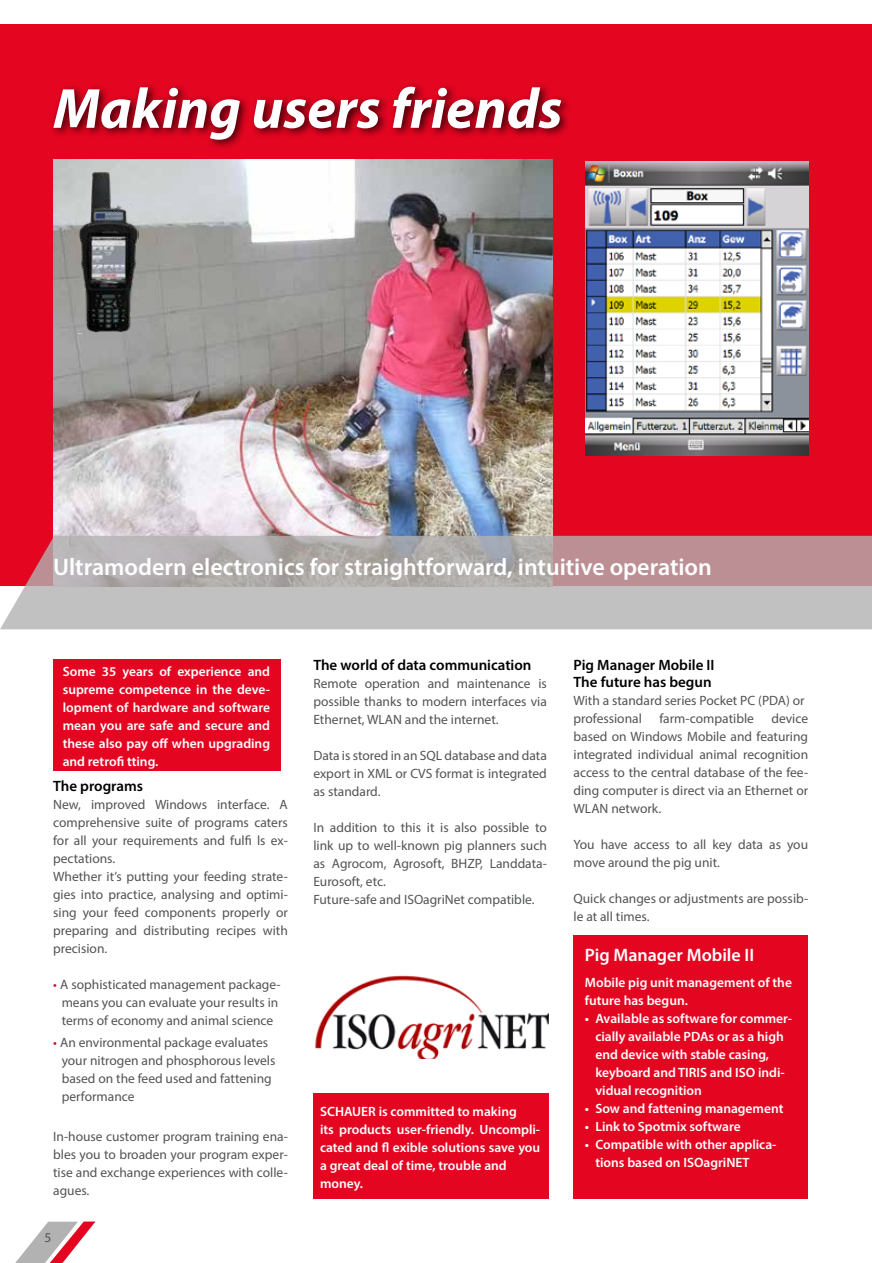
<style>
.page{position:relative;width:872px;height:1263px;background:#fff}
.page>*{position:absolute;margin:0;border:0;box-sizing:border-box;transform-origin:0 0}
.t1{font:italic 700 57px "Myriad Pro";color:#fff}
.t2{font:600 24px "Myriad Pro";color:#fff}
.t3{font:600 18px "Myriad Pro";color:#fff}
.t4{font:600 15px/16.5px "Myriad Pro";color:#000}
.t5{font:13.5px/18px "Myriad Pro";color:#525355}
.t6{font:600 13.5px/18px "Myriad Pro";color:#fff}
.s1{color:#e40521}
</style>
<div class="page">
<svg style="left:15px;top:1221px;width:80px;height:42px"></svg>
<div style="left:0;top:25px;width:872px;height:561px;background:#e40521"></div>
<div style="left:49px;top:81px;width:523px;height:69px;background:#000;opacity:.75"></div>
<img style="left:53px;top:159px;width:500px;height:377px">
<img style="left:585px;top:161px;width:223px;height:294px">
<svg style="left:0;top:536px;width:872px;height:93px;background:#bcacae"></svg>
<img style="left:79px;top:170px;width:59px;height:163px">
<div style="left:53px;top:659px;width:228px;height:112px;background:#e40521"></div>
<img style="left:315px;top:976px;width:234px;height:83px">
<div style="left:313px;top:1093px;width:235px;height:106px;background:#e40521"></div>
<div style="left:573px;top:935px;width:235px;height:264px;background:#e40521"></div>
<h1 class="t1" style="left:53px;top:72px;width:511px">Making users friends</h1>
<h2 class="t2" style="left:53px;top:552px;width:660px">Ultramodern electronics for straightforward, intuitive operation</h2>
<p class="t6" style="left:63px;top:662px;width:209px;text-align:justify">Some 35 years of experience and supreme competence in the deve&shy;lopment of hardware and software mean you are safe and secure and these also pay off when upgrading and retrofi tting.</p>
<p class="t4" style="left:53px;top:777px;width:91px">The programs</p>
<p class="t5" style="left:53px;top:795px;width:236px">New, improved Windows interface. A comprehensive suite of programs caters for all your requirements and fulfi ls ex&shy;pectations.<br>Whether it’s putting your feeding strate&shy;gies into practice, analysing and optimi&shy;sing your feed components properly or preparing and distributing recipes with precision.</p>
<p class="t5" style="left:53px;top:975px;width:229px;text-align:center"><span class="s1">•</span> A sophisticated management package&shy;means you can evaluate your results in terms of economy and animal science</p>
<p class="t5" style="left:62px;top:1033px;width:215px;text-indent:-9px"><span class="s1">•</span> An environmental package evaluates your nitrogen and phosphorous levels based on the feed used and fattening performance</p>
<p class="t5" style="left:53px;top:1127px;width:236px;text-align:justify">In-house customer program training ena&shy;bles you to broaden your program exper&shy;tise and exchange experiences with colle&shy;agues.</p>
<p class="t5" style="left:45px;top:1228px;width:8px">5</p>
<p class="t4" style="left:313px;top:657px;width:220px">The world of data communication</p>
<p class="t5" style="left:313px;top:675px;width:235px;text-align:justify">Remote operation and maintenance is possible thanks to modern interfaces via Ethernet, WLAN and the internet.</p>
<p class="t5" style="left:313px;top:747px;width:235px;text-align:justify">Data is stored in an SQL database and data export in XML or CVS format is integrated as standard.</p>
<p class="t5" style="left:313px;top:819px;width:235px">In addition to this it is also possible to link up to well-known pig planners such as Agrocom, Agrosoft, BHZP, Landdata-Eurosoft, etc.<br>Future-safe and ISOagriNet compatible.</p>
<p class="t6" style="left:320px;top:1102px;width:222px">SCHAUER is committed to making<br>its products user-friendly. Uncompli&shy;cated and fl exible solutions save you a great deal of time, trouble and money.</p>
<p class="t4" style="left:573px;top:657px;width:142px">Pig Manager Mobile II<br>The future has begun</p>
<p class="t5" style="left:573px;top:691px;width:233px">With a standard series Pocket PC (PDA) or professional</p>
<p class="t5" style="left:659px;top:709px;width:96px">farm-compatible</p>
<p class="t5" style="left:573px;top:709px;width:236px;text-align:justify;text-indent:198px">device based on Windows Mobile and featuring integrated individual animal recognition access to the central database of the fee&shy;ding computer is direct via an Ethernet or WLAN network.</p>
<p class="t5" style="left:573px;top:835px;width:236px">You have access to all key data as you move around the pig unit.</p>
<p class="t5" style="left:573px;top:889px;width:236px">Quick changes or adjustments are possib&shy;le at all times.</p>
<h3 class="t3" style="left:585px;top:943px;width:171px">Pig Manager Mobile II</h3>
<p class="t6" style="left:585px;top:973px;width:209px">Mobile pig unit management of the future has begun.</p>
<p class="t6" style="left:595px;top:1009px;width:198px;text-indent:-11px">• Available as software for commer&shy;cially available PDAs or as a high end device with stable casing, keyboard and TIRIS and ISO indi&shy;vidual recognition</p>
<p class="t6" style="left:585px;top:1099px;width:200px">• Sow and fattening management</p>
<p class="t6" style="left:585px;top:1117px;width:157px">• Link to Spotmix software</p>
<p class="t6" style="left:595px;top:1135px;width:182px;text-indent:-11px">• Compatible with other applica&shy;tions based on ISOagriNET</p>
</div>
